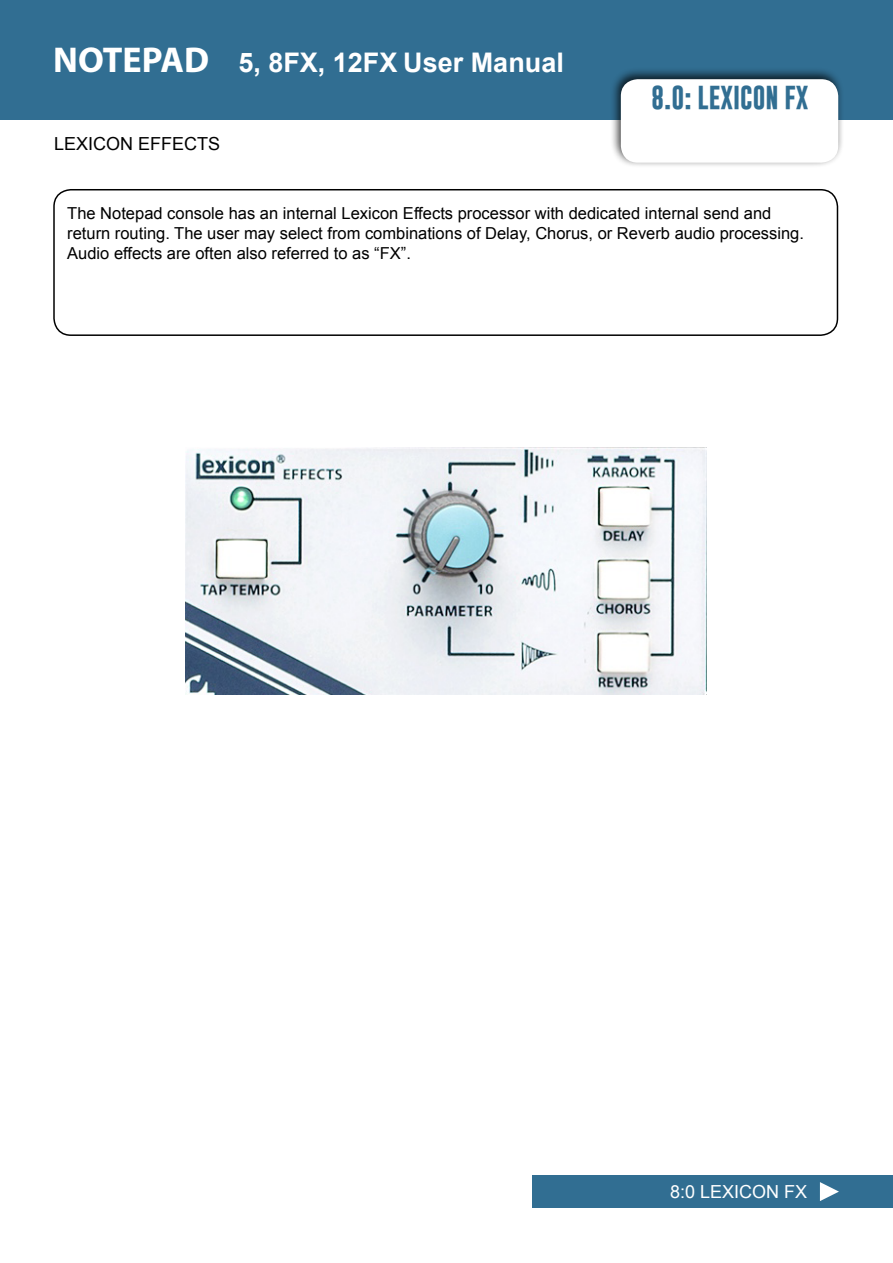
<style>
.page{position:relative;width:893px;height:1263px;background:#fff}
.page>*{position:absolute;margin:0;border:0;box-sizing:border-box;transform-origin:0 0}
.t1{font:700 27px "Arial";color:#fff}
.t2{font:700 24px "Gobold";color:#316e92}
.t3{font:18px "Arial";color:#000}
.t4{font:18px "Arial";color:#fff}
.t5{font:16.5px/19.8px "Arial";color:#000}
.s1{font-family:"Myriad Pro";font-size:36px}
</style>
<div class="page">
<div style="left:0;top:0;width:893px;height:119px;background:#316e92"></div>
<div style="left:533px;top:1175px;width:360px;height:33px;background:#316e92"></div>
<div style="left:610px;top:67px;width:234px;height:101px;background:#000;opacity:.75"></div>
<div style="left:621px;top:79px;width:217px;height:84px;background:#fff;border-radius:17px"></div>
<svg style="left:820px;top:1182px;width:19px;height:19px"></svg>
<div style="left:53px;top:189px;width:785px;height:147px;border:2px solid #000;border-radius:17px"></div>
<img style="left:185px;top:448px;width:521px;height:247px">
<h1 class="t1" style="left:53px;top:44px;width:512px"><span class="s1">NOTEPAD</span> 5, 8FX, 12FX User Manual</h1>
<p class="t3" style="left:54px;top:132px;width:168px">LEXICON EFFECTS</p>
<h2 class="t2" style="left:651px;top:82px;width:159px">8.0: LEXICON FX</h2>
<p class="t5" style="left:67px;top:204px;width:738px">The Notepad console has an internal Lexicon Effects processor with dedicated internal send and return routing. The user may select from combinations of Delay, Chorus, or Reverb audio processing.<br>Audio effects are often also referred to as “FX”.</p>
<p class="t4" style="left:670px;top:1180px;width:139px">8:0 LEXICON FX</p>
</div>
